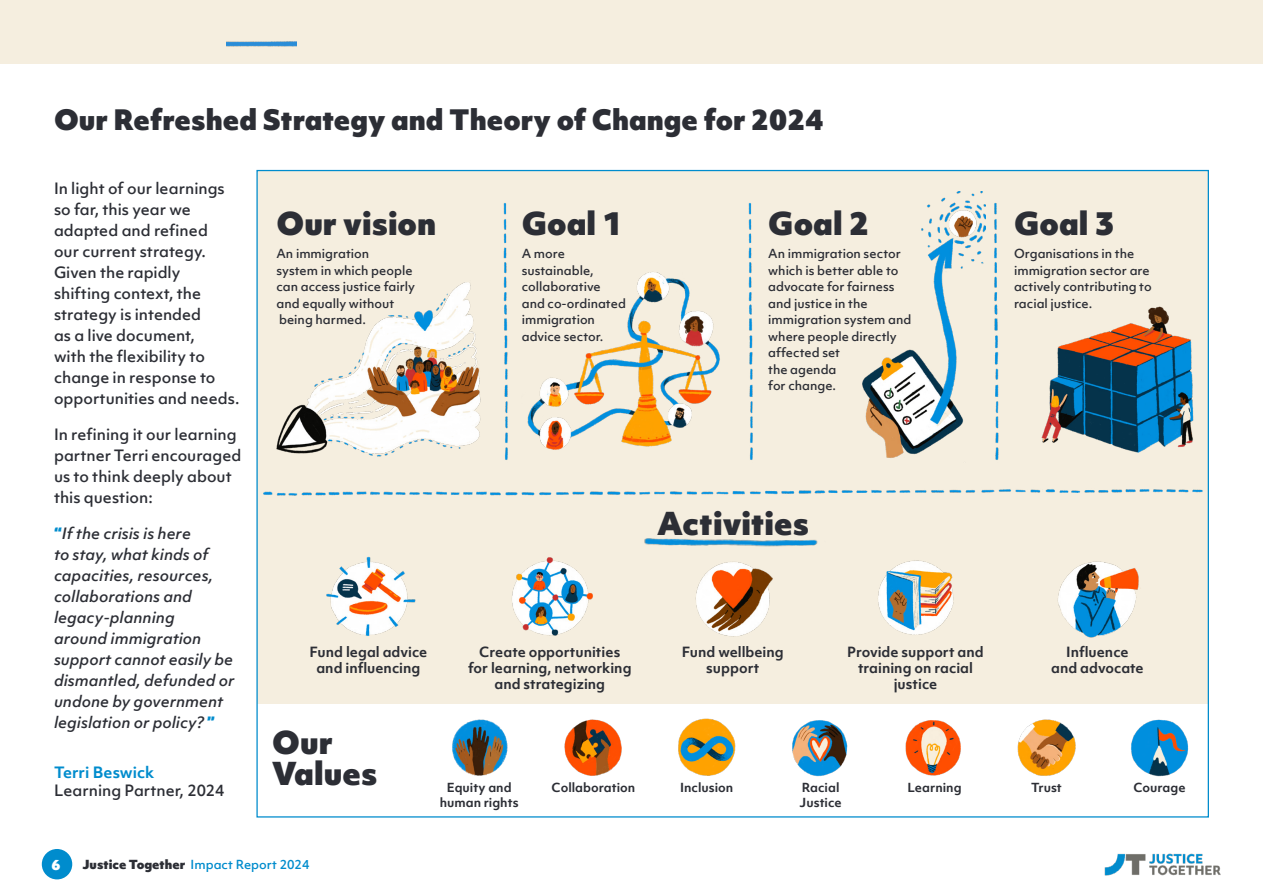
<style>
.page{position:relative;width:1263px;height:893px;background:#fff}
.page>*{position:absolute;margin:0;border:0;box-sizing:border-box;transform-origin:0 0}
.t1{font:900 30.3px/31px "Objektiv Mk 1";color:#2c2e35}
.t2{font:900 27px "Objektiv Mk 1";color:#2c2e35}
.t3{font:500 15px/21px "Objektiv Mk 1";color:#2c2e35}
.t4{font:italic 500 15px/21px "Objektiv Mk 1";color:#2c2e35}
.t5{font:700 15px "Objektiv Mk 1";color:#008ccd}
.t6{font:700 13.5px/16.2px "Objektiv Mk 1";color:#2c2e35;text-align:center}
.t7{font:900 13.5px "Objektiv Mk 1";color:#fff}
.t8{font:500 12px/16.5px "Objektiv Mk 1";color:#2c2e35}
.t9{font:700 12px/14.4px "Objektiv Mk 1";color:#2c2e35;text-align:center}
.t10{font:500 12px "Objektiv Mk 1";color:#008ccd}
.s1{font-weight:900;font-style:normal;color:#008ccd}
.s2{font-weight:900;color:#2c2e35}
</style>
<div class="page">
<div style="left:257px;top:171px;width:952px;height:533px;background:#f5eedf"></div>
<img style="left:326px;top:557px;width:90px;height:79px">
<img style="left:512px;top:557px;width:81px;height:79px">
<img style="left:695px;top:562px;width:78px;height:75px">
<img style="left:878px;top:560px;width:76px;height:75px">
<img style="left:1057px;top:561px;width:82px;height:76px">
<img style="left:527px;top:272px;width:193px;height:178px">
<img style="left:503px;top:203px;width:5px;height:257px">
<img style="left:748px;top:203px;width:5px;height:257px">
<img style="left:994px;top:203px;width:5px;height:257px">
<img style="left:263px;top:489px;width:778px;height:7px">
<img style="left:1045px;top:489px;width:158px;height:4px">
<img style="left:644px;top:538px;width:174px;height:9px">
<img style="left:276px;top:282px;width:205px;height:175px">
<img style="left:862px;top:192px;width:123px;height:266px">
<img style="left:452px;top:719px;width:56px;height:57px">
<img style="left:1041px;top:306px;width:153px;height:147px">
<img style="left:1017px;top:719px;width:59px;height:57px">
<img style="left:1131px;top:719px;width:58px;height:58px">
<img style="left:564px;top:719px;width:58px;height:57px">
<img style="left:678px;top:718px;width:58px;height:58px">
<img style="left:792px;top:720px;width:56px;height:57px">
<img style="left:905px;top:720px;width:56px;height:56px">
<div style="left:42px;top:849px;width:30px;height:30px;background:#008ccd;border-radius:50%"></div>
<img style="left:1104px;top:853px;width:117px;height:22px">
<div style="left:0;top:0;width:1263px;height:63px;background:#f5eedf"></div>
<img style="left:226px;top:41px;width:71px;height:6px">
<h2 class="t2" style="left:54px;top:100px;width:771px">Our Refreshed Strategy and Theory of Change for 2024</h2>
<p class="t3" style="left:54px;top:178px;width:187px">In light of our learnings so far, this year we adapted and refined<br>our current strategy.<br>Given the rapidly shifting context, the strategy is intended<br>as a live document,<br>with the flexibility to change in response to opportunities and needs.</p>
<p class="t3" style="left:54px;top:424px;width:189px">In refining it our learning partner Terri encouraged us to think deeply about this question:</p>
<p class="t4" style="left:54px;top:523px;width:182px"><span class="s1">“</span>If the crisis is here<br>to stay, what kinds of capacities, resources, collaborations and legacy-planning<br>around immigration support cannot easily be dismantled, defunded or undone by government legislation or policy? <span class="s1">”</span></p>
<p class="t5" style="left:54px;top:761px;width:102px">Terri Beswick</p>
<p class="t3" style="left:54px;top:779px;width:172px">Learning Partner, 2024</p>
<h1 class="t1" style="left:276px;top:207px;width:161px">Our vision</h1>
<p class="t8" style="left:276px;top:245px;width:140px">An immigration<br>system in which people can access justice fairly and equally without being harmed.</p>
<h1 class="t1" style="left:522px;top:207px;width:103px">Goal 1</h1>
<h1 class="t1" style="left:768px;top:207px;width:103px">Goal 2</h1>
<h1 class="t1" style="left:1014px;top:207px;width:103px">Goal 3</h1>
<p class="t8" style="left:522px;top:245px;width:106px">A more sustainable, collaborative and co-ordinated immigration advice sector.</p>
<p class="t8" style="left:768px;top:245px;width:145px">An immigration sector which is better able to advocate for fairness and justice in the immigration system and where people directly affected set<br>the agenda<br>for change.</p>
<p class="t8" style="left:1014px;top:245px;width:139px">Organisations in the immigration sector are actively contributing to racial justice.</p>
<h1 class="t1" style="left:657px;top:507px;width:154px">Activities</h1>
<p class="t6" style="left:309px;top:643px;width:119px">Fund legal advice and influencing</p>
<p class="t6" style="left:468px;top:643px;width:165px">Create opportunities for learning, networking and strategizing</p>
<p class="t6" style="left:682px;top:643px;width:103px">Fund wellbeing support</p>
<p class="t6" style="left:847px;top:643px;width:138px">Provide support and training on racial justice</p>
<p class="t6" style="left:1051px;top:643px;width:94px">Influence<br>and advocate</p>
<h1 class="t1" style="left:272px;top:726px;width:107px">Our<br>Values</h1>
<p class="t9" style="left:440px;top:780px;width:80px">Equity and human rights</p>
<p class="t9" style="left:800px;top:780px;width:44px;text-align:left">Racial<br>Justice</p>
<p class="t9" style="left:551px;top:780px;width:85px">Collaboration</p>
<p class="t9" style="left:680px;top:780px;width:55px">Inclusion</p>
<p class="t9" style="left:907px;top:780px;width:56px">Learning</p>
<p class="t9" style="left:1031px;top:780px;width:32px">Trust</p>
<p class="t9" style="left:1133px;top:780px;width:54px">Courage</p>
<p class="t7" style="left:52px;top:855px;width:11px">6</p>
<p class="t10" style="left:82px;top:856px;width:228px"><span class="s2">Justice Together</span> Impact Report 2024</p>
</div>
